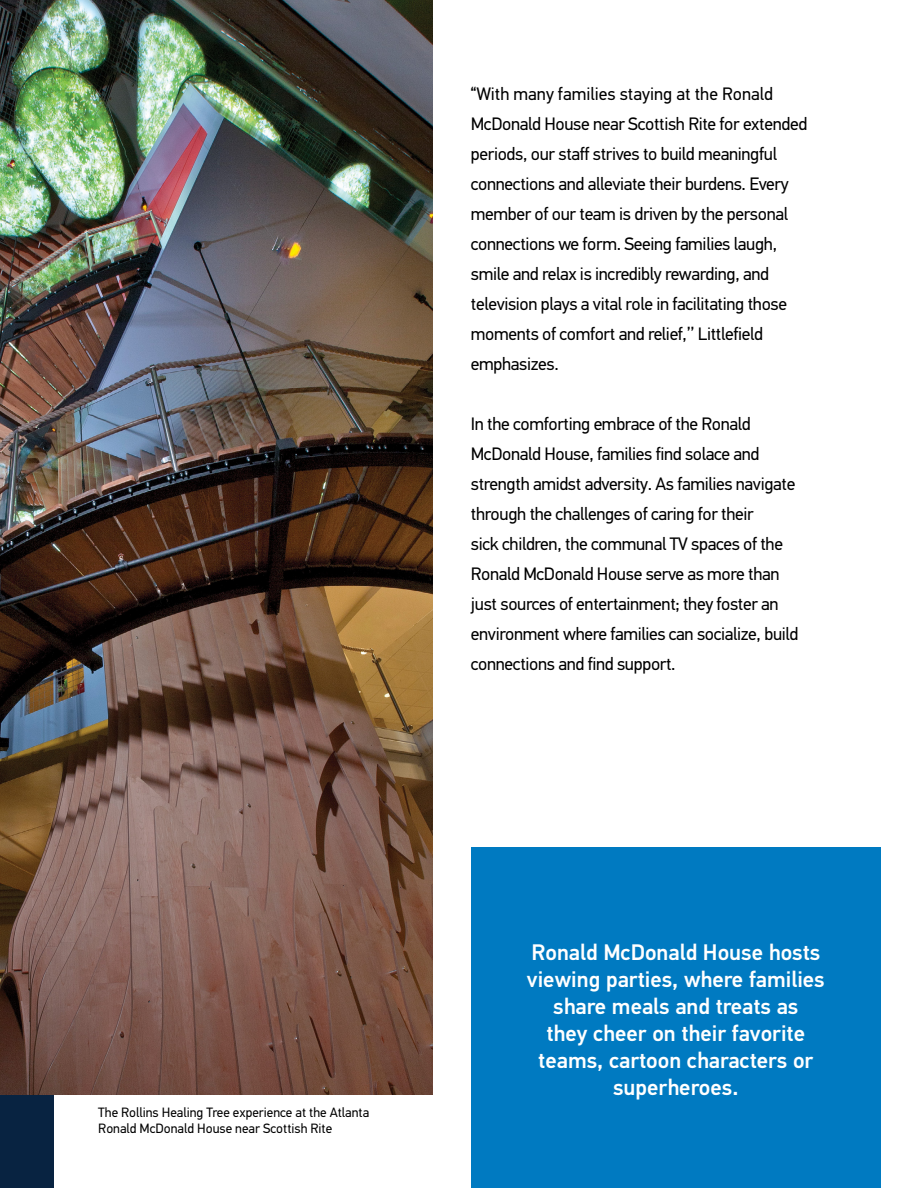
<style>
.page{position:relative;width:918px;height:1188px;background:#fff}
.page>*{position:absolute;margin:0;border:0;box-sizing:border-box;transform-origin:0 0}
.t1{font:500 22.5px/27px "PFDIN Text Pro";color:#fff;text-align:center}
.t2{font:18px/30px "PFDIN Text Pro";letter-spacing:-.02em;color:#000}
.t3{font:13.5px/16.2px "PFDIN Text Pro";color:#000}
</style>
<div class="page">
<div style="left:0;top:0;width:54px;height:1188px;background:#082341"></div>
<div style="left:471px;top:848px;width:409px;height:340px;background:#007ac1"></div>
<img style="left:0;top:0;width:433px;height:1094px">
<p class="t2" style="left:471px;top:79px;width:338px">“With many families staying at the Ronald McDonald House near Scottish Rite for extended periods, our staff strives to build meaningful connections and alleviate their burdens. Every member of our team is driven by the personal connections we form. Seeing families laugh, smile and relax is incredibly rewarding, and television plays a vital role in facilitating those moments of comfort and relief,’’ Littlefield emphasizes.</p>
<p class="t2" style="left:471px;top:409px;width:329px">In the comforting embrace of the Ronald McDonald House, families find solace and strength amidst adversity. As families navigate through the challenges of caring for their<br>sick children, the communal TV spaces of the Ronald McDonald House serve as more than just sources of entertainment; they foster an environment where families can socialize, build connections and find support.</p>
<p class="t3" style="left:98px;top:1105px;width:272px">The Rollins Healing Tree experience at the Atlanta<br>Ronald McDonald House near Scottish Rite</p>
<p class="t1" style="left:527px;top:939px;width:299px">Ronald McDonald House hosts viewing parties, where families share meals and treats as<br>they cheer on their favorite teams, cartoon characters or superheroes.</p>
</div>
